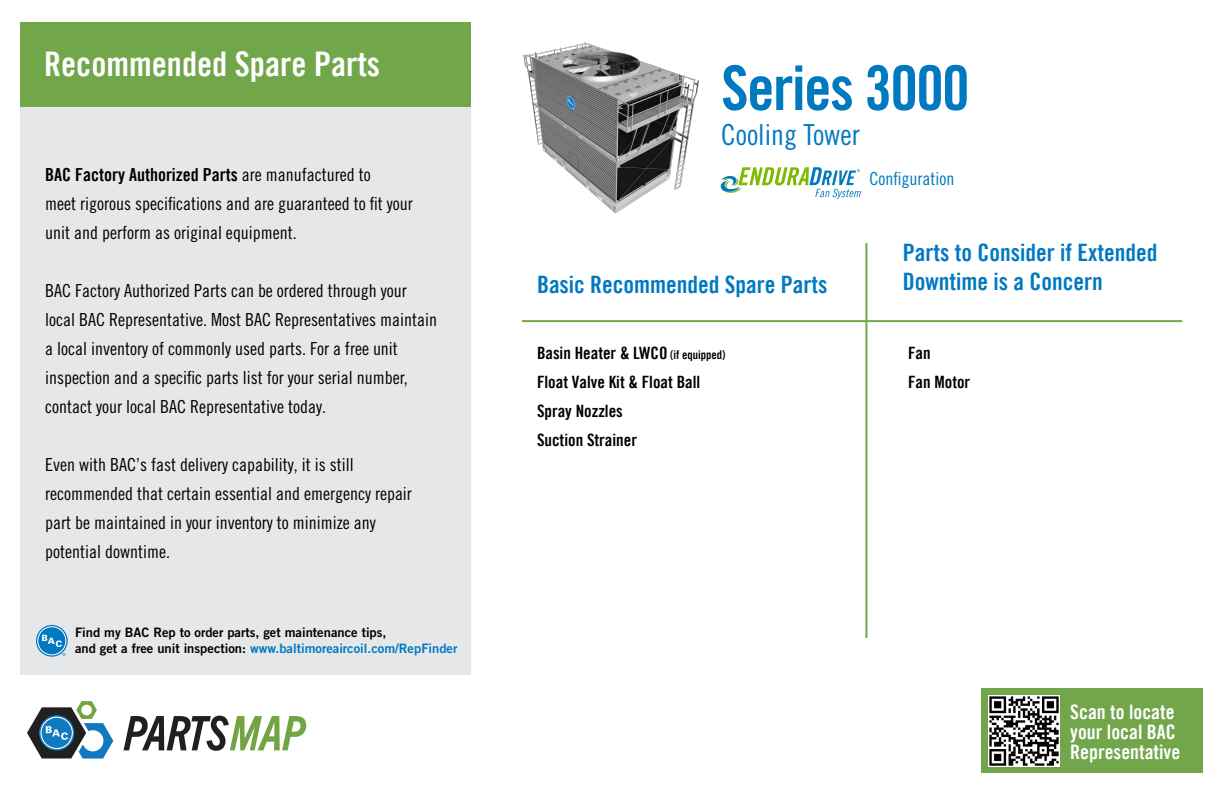
<style>
.page{position:relative;width:1224px;height:792px;background:#fff}
.page>*{position:absolute;margin:0;border:0;box-sizing:border-box;transform-origin:0 0}
.t1{font:61.7px "Trade Gothic LT Bold Cond Twenty";letter-spacing:-.025em;color:#0079c1}
.t2{font:34px "Trade Gothic LT Bold Cond Twenty";color:#fff}
.t3{font:29px "Trade Gothic LT Pro Cn 18";color:#0079c1}
.t4{font:24px/28.8px "Trade Gothic LT Bold Cond Twenty";color:#0079c1}
.t5{font:20px/20px "Trade Gothic LT Bold Cond Twenty";color:#fff}
.t6{font:18px/29px "Trade Gothic LT Pro Cn 18";color:#000}
.t7{font:18px "Trade Gothic LT Bold Cond Twenty";color:#000}
.t8{font:18px "Trade Gothic LT Pro Cn 18";color:#0079c1}
.t9{font:17px/29px "Trade Gothic LT Bold Cond Twenty";color:#000}
.t10{font:13px/15.6px "Trade Gothic LT Pro Bd 2";color:#000}
.s1{font-family:"Trade Gothic LT Pro Cn 18"}
.s2{color:#0079c1}
.s3{font-size:12px}
</style>
<div class="page">
<div style="left:20px;top:105px;width:451px;height:570px;background:#e6e7e8"></div>
<div style="left:20px;top:22px;width:451px;height:85px;background:#71a64b"></div>
<svg style="left:36px;top:625px;width:32px;height:32px"></svg>
<svg style="left:37px;top:626px;width:29px;height:29px"></svg>
<div style="left:38px;top:627px;width:27px;height:27px;background:#0079c1;border-radius:50%"></div>
<svg style="left:42px;top:635px;width:20px;height:12px"></svg>
<hr style="left:522px;top:320px;width:660px;height:2px;background:#71a64b">
<hr style="left:865px;top:243px;width:2px;height:395px;background:#71a64b">
<svg style="left:27px;top:701px;width:86px;height:58px"></svg>
<svg style="left:124px;top:716px;width:182px;height:35px"></svg>
<div style="left:981px;top:688px;width:222px;height:85px;background:#71a64b"></div>
<img style="left:989px;top:696px;width:71px;height:71px">
<img style="left:523px;top:42px;width:176px;height:172px">
<svg style="left:720px;top:167px;width:141px;height:32px"></svg>
<h2 class="t2" style="left:44px;top:44px;width:338px">Recommended Spare Parts</h2>
<p class="t7" style="left:45px;top:164px;width:327px">BAC Factory Authorized Parts <span class="s1">are manufactured to</span></p>
<p class="t6" style="left:45px;top:189px;width:369px">meet rigorous specifications and are guaranteed to fit your unit and perform as original equipment.</p>
<p class="t6" style="left:45px;top:276px;width:393px">BAC Factory Authorized Parts can be ordered through your local BAC Representative. Most BAC Representatives maintain a local inventory of commonly used parts. For a free unit inspection and a specific parts list for your serial number, contact your local BAC Representative today.</p>
<p class="t6" style="left:45px;top:450px;width:368px">Even with BAC’s fast delivery capability, it is still recommended that certain essential and emergency repair part be maintained in your inventory to minimize any potential downtime.</p>
<p class="t10" style="left:75px;top:624px;width:384px">Find my BAC Rep to order parts, get maintenance tips,<br>and get a free unit inspection: <span class="s2">www.baltimoreaircoil.com/RepFinder</span></p>
<h1 class="t1" style="left:721px;top:51px;width:250px">Series 3000</h1>
<h3 class="t3" style="left:721px;top:117px;width:140px">Cooling Tower</h3>
<p class="t8" style="left:870px;top:168px;width:86px">Configuration</p>
<h3 class="t4" style="left:537px;top:269px;width:292px">Basic Recommended Spare Parts</h3>
<h3 class="t4" style="left:903px;top:238px;width:256px">Parts to Consider if Extended<br>Downtime is a Concern</h3>
<p class="t9" style="left:537px;top:339px;width:190px">Basin Heater &amp; LWCO <span class="s3">(if equipped)<br></span>Float Valve Kit &amp; Float Ball<br>Spray Nozzles<br>Suction Strainer</p>
<p class="t9" style="left:908px;top:339px;width:64px">Fan<br>Fan Motor</p>
<p class="t5" style="left:1070px;top:702px;width:111px">Scan to locate your local BAC<br>Representative</p>
</div>
